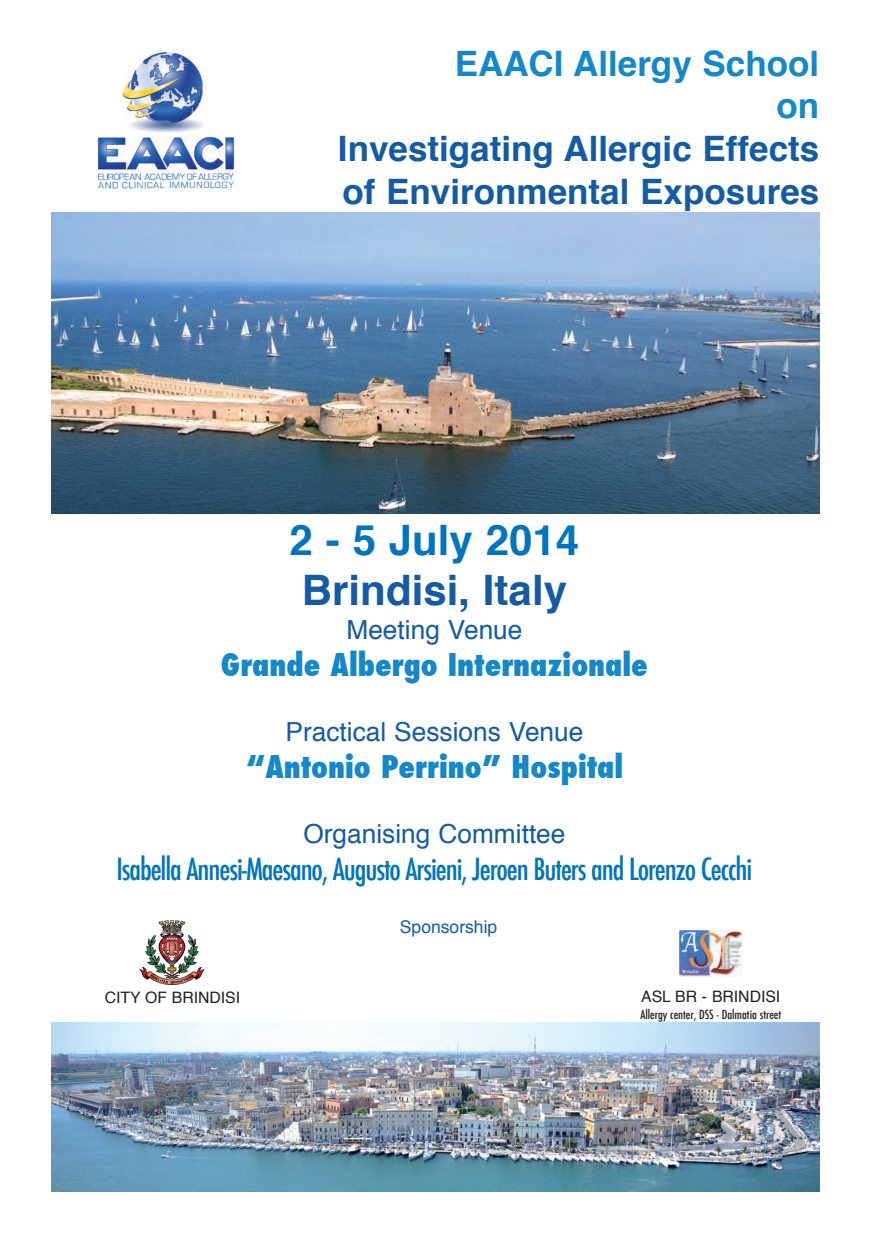
<style>
.page{position:relative;width:869px;height:1241px;background:#fff}
.page>*{position:absolute;margin:0;border:0;box-sizing:border-box;transform-origin:0 0}
.t1{font:700 42px "Helvetica";color:#135ba5}
.t2{font:700 42px "Helvetica";color:#0075bd}
.t3{font:700 35px/42.9px "Helvetica";color:#135ba5}
.t4{font:700 35px/42px "Helvetica";color:#1588ca;text-align:right}
.t5{font:800 condensed 30.62px "Futura";color:#1588ca}
.t6{font:500 condensed 29.75px "Futura";letter-spacing:-.035em;color:#0075bd}
.t7{font:26.25px "Helvetica";color:#135ba5}
.t8{font:17.5px "Helvetica";color:#135ba5}
.t9{font:15.75px "Helvetica";color:#231f20}
.t10{font:500 condensed 12.25px "Futura";color:#231f20}
</style>
<div class="page">
<img style="left:52px;top:1022px;width:767px;height:169px">
<img style="left:97px;top:50px;width:138px;height:141px">
<img style="left:679px;top:930px;width:62px;height:46px">
<img style="left:140px;top:920px;width:64px;height:64px">
<img style="left:52px;top:213px;width:767px;height:301px">
<p class="t4" style="left:454px;top:45px;width:366px">EAACI Allergy School on</p>
<p class="t3" style="left:338px;top:130px;width:482px">Investigating Allergic Effects of Environmental Exposures</p>
<h1 class="t2" style="left:289px;top:522px;width:291px">2 - 5 July 2014</h1>
<h1 class="t1" style="left:302px;top:572px;width:266px">Brindisi, Italy</h1>
<p class="t7" style="left:346px;top:618px;width:177px">Meeting Venue</p>
<p class="t5" style="left:221px;top:645px;width:428px">Grande Albergo Internazionale</p>
<p class="t7" style="left:285px;top:720px;width:299px">Practical Sessions Venue</p>
<p class="t5" style="left:245px;top:747px;width:379px">“Antonio Perrino” Hospital</p>
<p class="t7" style="left:303px;top:823px;width:263px">organising Committee</p>
<p class="t6" style="left:116px;top:850px;width:637px">Isabella Annesi-Maesano, Augusto Arsieni, Jeroen Buters and Lorenzo Cecchi</p>
<p class="t8" style="left:400px;top:919px;width:99px">Sponsorship</p>
<p class="t9" style="left:105px;top:990px;width:137px">CITY of BRINDISI</p>
<p class="t9" style="left:641px;top:989px;width:140px">ASL BR - BRINDISI</p>
<p class="t10" style="left:640px;top:1007px;width:142px">Allergy center, DSS - Dalmatia street</p>
</div>
